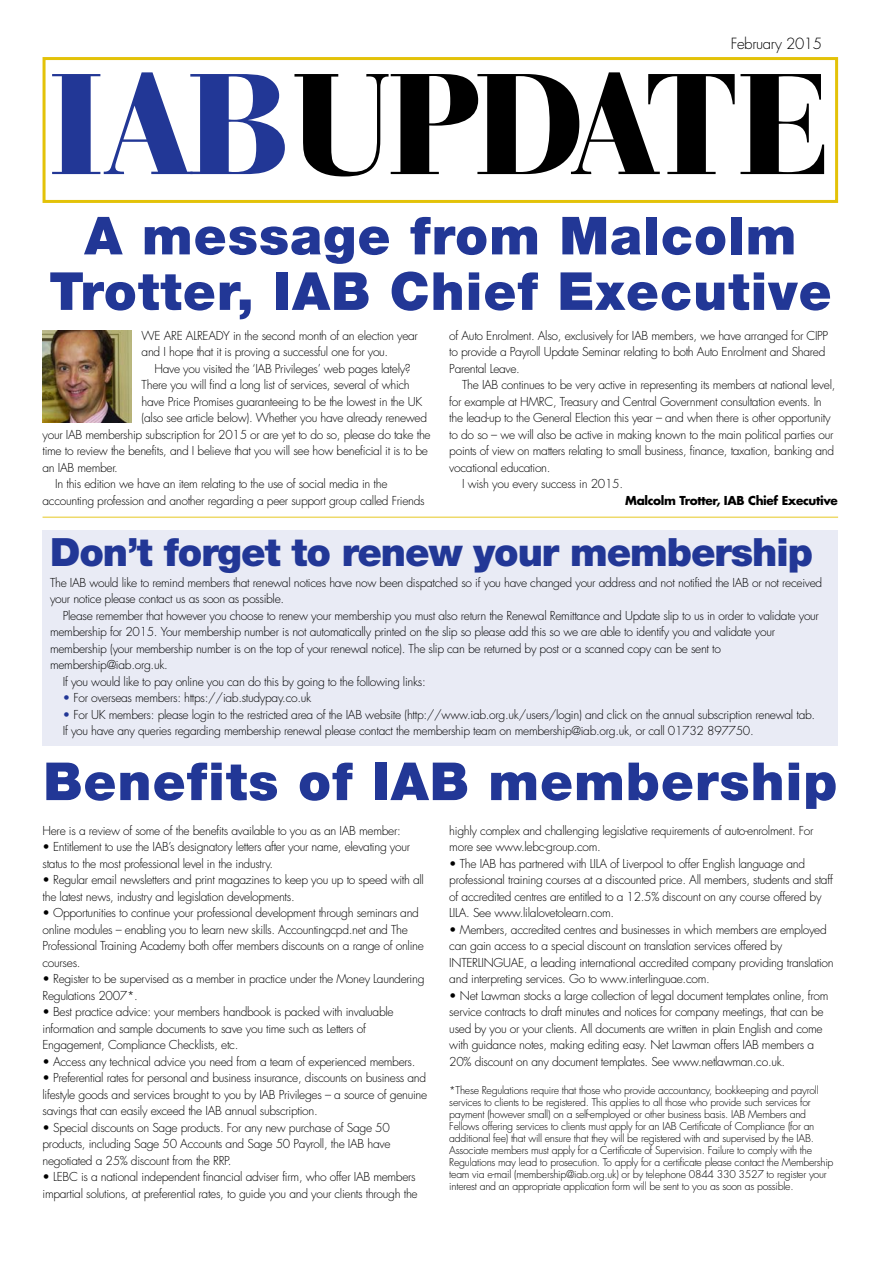
<style>
.page{position:relative;width:893px;height:1263px;background:#fff}
.page>*{position:absolute;margin:0;border:0;box-sizing:border-box;transform-origin:0 0}
.t1{font:900 150px "Bauer Bodoni BT";letter-spacing:-.015em;color:#000}
.t2{font:900 52.5px/55.5px "Helvetica Neue";letter-spacing:.02em;color:#223796;text-align:center}
.t3{font:900 39px "Helvetica Neue";letter-spacing:-.025em;color:#223796}
.t4{font:300 15px "Futura";letter-spacing:-.025em;color:#000}
.t5{font:300 12px/16.5px "Futura";letter-spacing:-.025em;color:#000}
.t6{font:700 12px "Futura";letter-spacing:-.03em;color:#000}
.t7{font:300 10.5px/12px "Futura";letter-spacing:-.025em;color:#000}
.s1{color:#223796}
</style>
<div class="page">
<div style="left:43px;top:531px;width:795px;height:215px;background:#e9ebf5"></div>
<div style="left:43px;top:57px;width:795px;height:146px;border:3px solid #e3c208"></div>
<img style="left:43px;top:331px;width:88px;height:92px">
<hr style="left:43px;top:517px;width:795px;height:1px;background:#eeda6b">
<p class="t4" style="left:730px;top:36px;width:93px">February 2015</p>
<h1 class="t1" style="left:50px;top:65px;width:782px"><span class="s1">IAB</span>UPDATE</h1>
<h2 class="t2" style="left:49px;top:212px;width:784px">A message from Malcolm<br>Trotter, IAB Chief Executive</h2>
<p class="t5" style="left:142px;top:328px;width:278px">WE ARE ALREADY in the second month of an election year and I hope that it is proving a successful one for you.</p>
<p class="t5" style="left:154px;top:361px;width:258px">Have you visited the ‘IAB Privileges’ web pages lately?</p>
<p class="t5" style="left:142px;top:377px;width:270px">There you will find a long list of services, several of which</p>
<p class="t5" style="left:142px;top:394px;width:282px">have Price Promises guaranteeing to be the lowest in the UK</p>
<p class="t5" style="left:142px;top:410px;width:287px">(also see article below). Whether you have already renewed</p>
<p class="t5" style="left:43px;top:427px;width:389px">your IAB membership subscription for 2015 or are yet to do so, please do take the</p>
<p class="t5" style="left:43px;top:443px;width:387px">time to review the benefits, and I believe that you will see how beneficial it is to be</p>
<p class="t5" style="left:43px;top:460px;width:77px">an IAB member.</p>
<p class="t5" style="left:55px;top:476px;width:334px">In this edition we have an item relating to the use of social media in the</p>
<p class="t5" style="left:43px;top:493px;width:383px">accounting profession and another regarding a peer support group called Friends</p>
<p class="t5" style="left:449px;top:328px;width:380px">of Auto Enrolment. Also, exclusively for IAB members, we have arranged for CIPP to provide a Payroll Update Seminar relating to both Auto Enrolment and Shared<br>Parental Leave.</p>
<p class="t5" style="left:462px;top:377px;width:375px">The IAB continues to be very active in representing its members at national level,</p>
<p class="t5" style="left:449px;top:394px;width:374px">for example at HMRC, Treasury and Central Government consultation events. In</p>
<p class="t5" style="left:449px;top:410px;width:383px">the lead-up to the General Election this year – and when there is other opportunity</p>
<p class="t5" style="left:449px;top:427px;width:385px">to do so – we will also be active in making known to the main political parties our</p>
<p class="t5" style="left:449px;top:443px;width:386px">points of view on matters relating to small business, finance, taxation, banking and</p>
<p class="t5" style="left:449px;top:460px;width:103px">vocational education.</p>
<p class="t5" style="left:462px;top:476px;width:162px">I wish you every success in 2015.</p>
<p class="t6" style="left:625px;top:495px;width:214px">Malcolm Trotter, IAB Chief Executive</p>
<h3 class="t3" style="left:50px;top:538px;width:764px">Don’t forget to renew your membership</h3>
<p class="t5" style="left:50px;top:575px;width:773px">The IAB would like to remind members that renewal notices have now been dispatched so if you have changed your address and not notified the IAB or not received your notice please contact us as soon as possible.</p>
<p class="t5" style="left:63px;top:608px;width:757px">Please remember that however you choose to renew your membership you must also return the Renewal Remittance and Update slip to us in order to validate your</p>
<p class="t5" style="left:50px;top:625px;width:726px">membership for 2015. Your membership number is not automatically printed on the slip so please add this so we are able to identify you and validate your</p>
<p class="t5" style="left:50px;top:641px;width:672px">membership (your membership number is on the top of your renewal notice). The slip can be returned by post or a scanned copy can be sent to</p>
<p class="t5" style="left:50px;top:658px;width:119px">membership@iab.org.uk.</p>
<p class="t5" style="left:63px;top:674px;width:364px">If you would like to pay online you can do this by going to the following links:</p>
<p class="t5" style="left:63px;top:691px;width:250px"><span class="s1">•</span> For overseas members: https://iab.studypay.co.uk</p>
<p class="t5" style="left:63px;top:707px;width:754px"><span class="s1">•</span> For UK members: please login to the restricted area of the IAB website (http://www.iab.org.uk/users/login) and click on the annual subscription renewal tab.<br>If you have any queries regarding membership renewal please contact the membership team on membership@iab.org.uk, or call 01732 897750.</p>
<h2 class="t2" style="left:43px;top:758px;width:795px">Benefits of IAB membership</h2>
<p class="t5" style="left:43px;top:823px;width:360px">Here is a review of some of the benefits available to you as an IAB member:</p>
<p class="t5" style="left:43px;top:839px;width:369px">• Entitlement to use the IAB’s designatory letters after your name, elevating your status to the most professional level in the industry.</p>
<p class="t5" style="left:43px;top:872px;width:383px">• Regular email newsletters and print magazines to keep you up to speed with all the latest news, industry and legislation developments.</p>
<p class="t5" style="left:43px;top:905px;width:383px">• Opportunities to continue your professional development through seminars and online modules – enabling you to learn new skills. Accountingcpd.net and The Professional Training Academy both offer members discounts on a range of online courses.</p>
<p class="t5" style="left:43px;top:971px;width:383px">• Register to be supervised as a member in practice under the Money Laundering<br>Regulations 2007*.</p>
<p class="t5" style="left:43px;top:1004px;width:352px">• Best practice advice: your members handbook is packed with invaluable information and sample documents to save you time such as Letters of<br>Engagement, Compliance Checklists, etc.</p>
<p class="t5" style="left:43px;top:1054px;width:374px">• Access any technical advice you need from a team of experienced members.</p>
<p class="t5" style="left:43px;top:1070px;width:386px;text-align:justify">• Preferential rates for personal and business insurance, discounts on business and lifestyle goods and services brought to you by IAB Privileges – a source of genuine savings that can easily exceed the IAB annual subscription.</p>
<p class="t5" style="left:43px;top:1120px;width:349px;text-align:justify">• Special discounts on Sage products. For any new purchase of Sage 50 products, including Sage 50 Accounts and Sage 50 Payroll, the IAB have negotiated a 25% discount from the RRP.</p>
<p class="t5" style="left:43px;top:1169px;width:376px">• LEBC is a national independent financial adviser firm, who offer IAB members impartial solutions, at preferential rates, to guide you and your clients through the</p>
<p class="t5" style="left:449px;top:823px;width:365px">highly complex and challenging legislative requirements of auto-enrolment. For more see www.lebc-group.com.</p>
<p class="t5" style="left:449px;top:856px;width:385px">• The IAB has partnered with LILA of Liverpool to offer English language and professional training courses at a discounted price. All members, students and staff of accredited centres are entitled to a 12.5% discount on any course offered by LILA. See www.lilalovetolearn.com.</p>
<p class="t5" style="left:449px;top:922px;width:386px">• Members, accredited centres and businesses in which members are employed can gain access to a special discount on translation services offered by INTERLINGUAE, a leading international accredited company providing translation and interpreting services. Go to www.interlinguae.com.</p>
<p class="t5" style="left:449px;top:988px;width:380px">• Net Lawman stocks a large collection of legal document templates online, from service contracts to draft minutes and notices for company meetings, that can be used by you or your clients. All documents are written in plain English and come with guidance notes, making editing easy. Net Lawman offers IAB members a 20% discount on any document templates. See www.netlawman.co.uk.</p>
<p class="t7" style="left:449px;top:1085px;width:385px">*These Regulations require that those who provide accountancy, bookkeeping and payroll services to clients to be registered. This applies to all those who provide such services for payment (however small) on a self-employed or other business basis. IAB Members and Fellows offering services to clients must apply for an IAB Certificate of Compliance (for an additional fee) that will ensure that they will be registered with and supervised by the IAB.<br>Associate members must apply for a Certificate of Supervision. Failure to comply with the Regulations may lead to prosecution. To apply for a certificate please contact the Membership team via e-mail (membership@iab.org.uk) or by telephone 0844 330 3527 to register your interest and an appropriate application form will be sent to you as soon as possible.</p>
</div>
